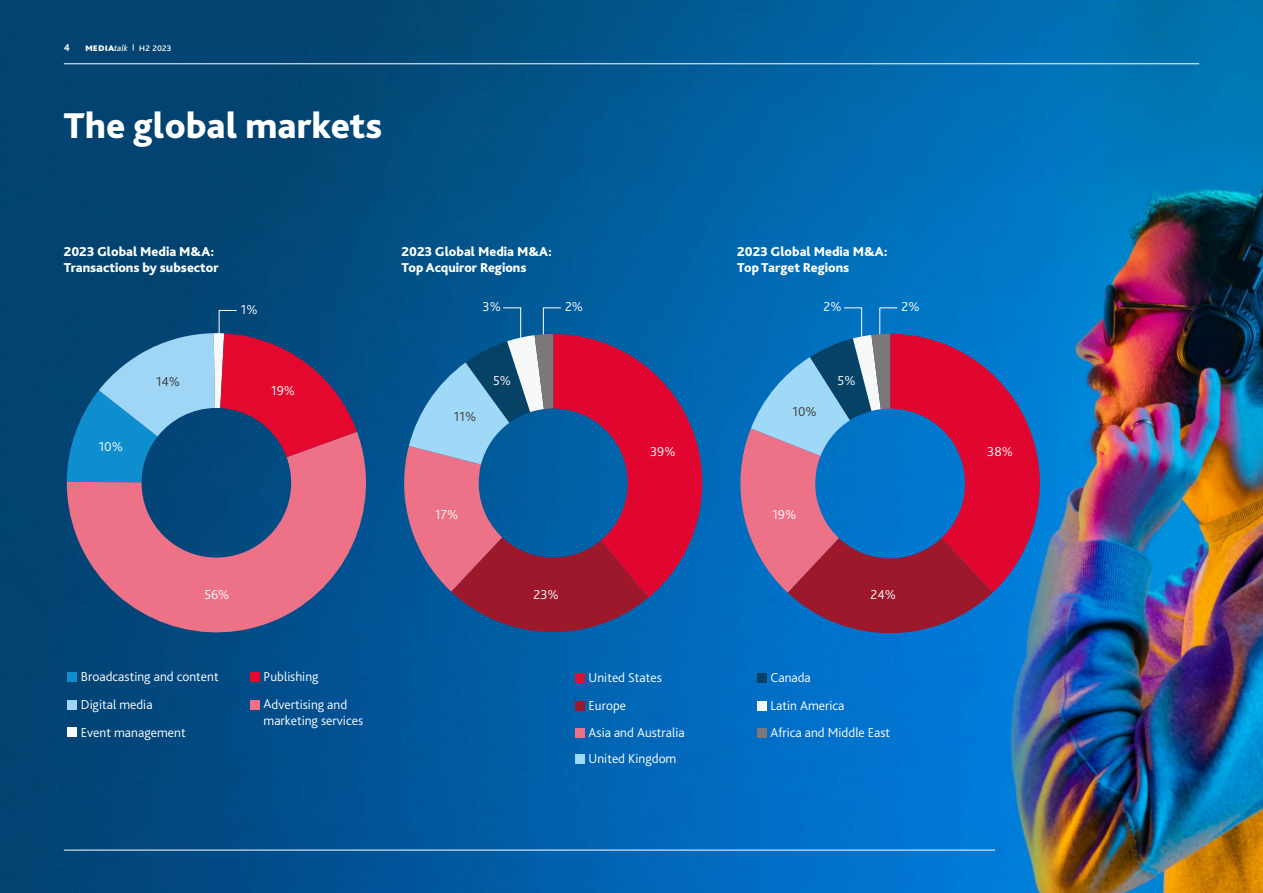
<style>
.page{position:relative;width:1263px;height:893px;background:#fff}
.page>*{position:absolute;margin:0;border:0;box-sizing:border-box;transform-origin:0 0}
.t1{font:800 37.5px "Bliss Pro";color:#fff}
.t2{font:300 13.5px/27.8px "Bliss Pro";color:#fff}
.t3{font:800 13.5px/16.5px "Bliss Pro";color:#fff}
.t4{font:300 13.5px "Bliss Pro";color:#3b3735}
.t5{font:10.5px "Bliss Pro";color:#fff}
.t6{font:700 10.5px "Bliss Pro";color:#fff}
.s1{font-weight:800}
.s2{font-style:italic;font-size:9px}
.s3{font-weight:800;font-size:6px}
</style>
<div class="page">
<img style="left:0;top:0;width:888px;height:893px">
<img style="left:888px;top:0;width:375px;height:893px">
<hr style="left:64px;top:63px;width:1135px;height:1px;background:#fff">
<hr style="left:64px;top:850px;width:931px;height:1px;background:#fff">
<svg style="left:395px;top:307px;width:307px;height:339px;background:#604f7f"></svg>
<svg style="left:728px;top:307px;width:312px;height:340px;background:#5d5991"></svg>
<div style="left:575px;top:673px;width:9px;height:10px;background:#de1031"></div>
<div style="left:757px;top:673px;width:9px;height:10px;background:#064266"></div>
<div style="left:575px;top:701px;width:9px;height:10px;background:#9c182a"></div>
<div style="left:757px;top:701px;width:9px;height:10px;background:#f7f8f8"></div>
<div style="left:575px;top:728px;width:9px;height:9px;background:#ed7288"></div>
<div style="left:757px;top:728px;width:9px;height:9px;background:#7b7877"></div>
<div style="left:575px;top:754px;width:9px;height:10px;background:#a0d9f8"></div>
<svg style="left:67px;top:310px;width:290px;height:122px;background:#605b86"></svg>
<svg style="left:67px;top:432px;width:318px;height:219px;background:#685d87"></svg>
<div style="left:68px;top:672px;width:9px;height:10px;background:#0e8ece"></div>
<div style="left:68px;top:700px;width:9px;height:9px;background:#9fd6f6"></div>
<div style="left:68px;top:727px;width:9px;height:10px;background:#f7f8f8"></div>
<div style="left:250px;top:673px;width:10px;height:9px;background:#e4082e"></div>
<div style="left:250px;top:700px;width:10px;height:9px;background:#ed7288"></div>
<p class="t6" style="left:64px;top:40px;width:8px">4</p>
<p class="t5" style="left:85px;top:40px;width:88px"><span class="s1">media</span><span class="s2">talk</span> <span class="s3">|</span> H2 2023</p>
<h1 class="t1" style="left:64px;top:103px;width:320px">The global markets</h1>
<p class="t3" style="left:64px;top:243px;width:156px">2023 Global Media M&amp;A:<br>Transactions by subsector</p>
<p class="t3" style="left:737px;top:243px;width:152px">2023 Global Media M&amp;A:<br>Top Target Regions</p>
<p class="t2" style="left:483px;top:293px;width:20px">3%</p>
<p class="t2" style="left:565px;top:293px;width:20px">2%</p>
<p class="t2" style="left:823px;top:293px;width:20px">2%</p>
<p class="t2" style="left:901px;top:293px;width:20px">2%</p>
<p class="t3" style="left:402px;top:243px;width:152px">2023 Global Media M&amp;A:<br>Top Acquiror Regions</p>
<p class="t2" style="left:241px;top:296px;width:18px">1%</p>
<p class="t2" style="left:99px;top:433px;width:26px">10%</p>
<p class="t4" style="left:156px;top:373px;width:26px">14%</p>
<p class="t2" style="left:271px;top:377px;width:25px">19%</p>
<p class="t2" style="left:204px;top:580px;width:27px">56%</p>
<p class="t2" style="left:81px;top:662px;width:139px">Broadcasting and content<br>Digital media<br>Event management</p>
<p class="t2" style="left:264px;top:663px;width:85px">Publishing<br>Advertising and</p>
<p class="t2" style="left:263px;top:706px;width:101px">marketing services</p>
<p class="t4" style="left:454px;top:408px;width:24px">11%</p>
<p class="t2" style="left:493px;top:366px;width:20px">5%</p>
<p class="t2" style="left:435px;top:500px;width:25px">17%</p>
<p class="t2" style="left:533px;top:580px;width:27px">23%</p>
<p class="t2" style="left:650px;top:437px;width:27px">39%</p>
<p class="t4" style="left:792px;top:404px;width:26px">10%</p>
<p class="t2" style="left:838px;top:366px;width:20px">5%</p>
<p class="t2" style="left:772px;top:500px;width:25px">19%</p>
<p class="t2" style="left:870px;top:580px;width:27px">24%</p>
<p class="t2" style="left:589px;top:664px;width:75px">United States</p>
<p class="t2" style="left:770px;top:664px;width:42px">Canada</p>
<p class="t2" style="left:589px;top:691px;width:39px">Europe</p>
<p class="t2" style="left:770px;top:691px;width:76px">Latin America</p>
<p class="t2" style="left:589px;top:718px;width:98px">Asia and Australia</p>
<p class="t2" style="left:770px;top:718px;width:121px">Africa and Middle East</p>
<p class="t2" style="left:589px;top:745px;width:89px">United Kingdom</p>
<p class="t2" style="left:987px;top:437px;width:27px">38%</p>
</div>
